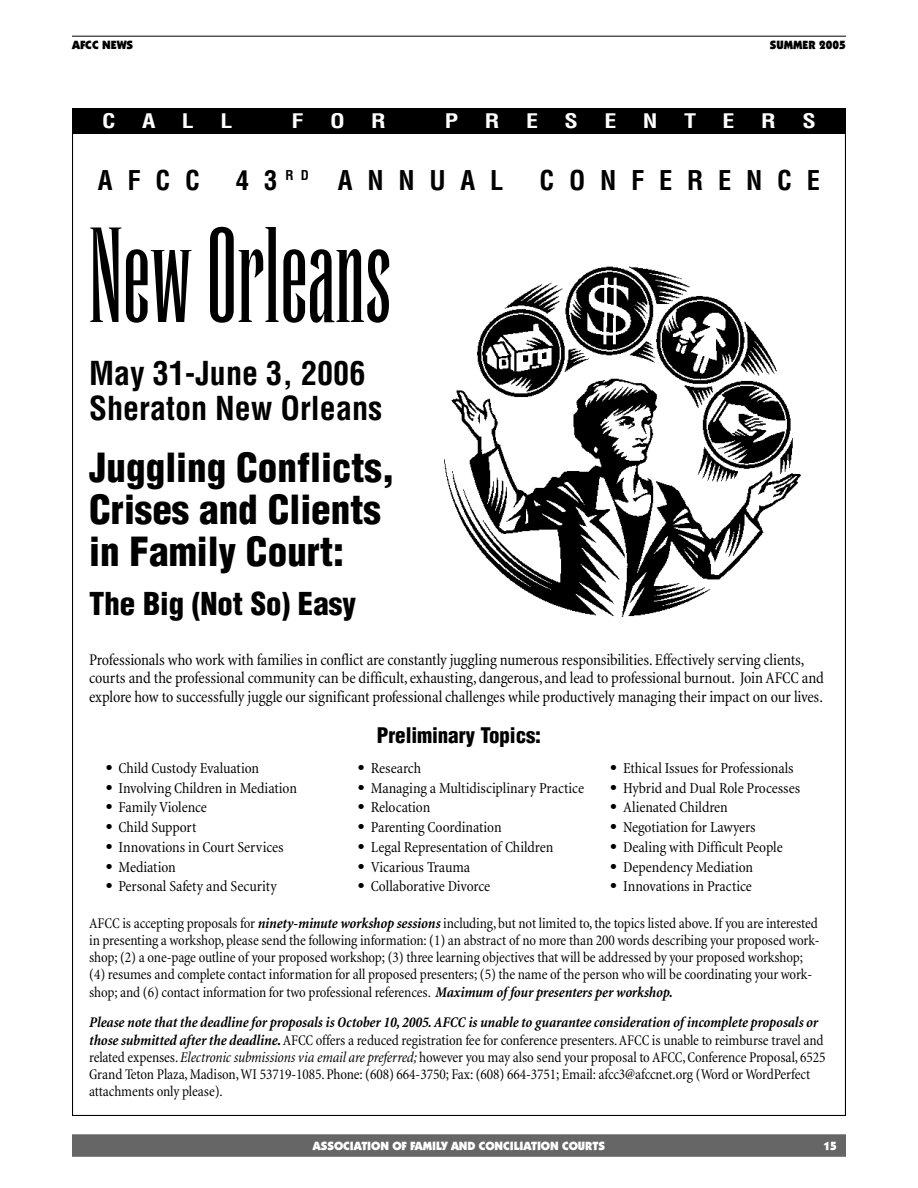
<style>
.page{position:relative;width:918px;height:1188px;background:#fff}
.page>*{position:absolute;margin:0;border:0;box-sizing:border-box;transform-origin:0 0}
.t1{font:condensed 118.95px "Runic";letter-spacing:-.005em;color:#000}
.t2{font:900 condensed 39.15px/42px "Helvetica";color:#000}
.t3{font:700 condensed 32.25px/35px "Helvetica";color:#000}
.t4{font:900 condensed 30.75px "Helvetica";color:#000}
.t5{font:700 condensed 26.55px "Helvetica";letter-spacing:.555em;color:#000}
.t6{font:900 condensed 21px "Helvetica";letter-spacing:-.005em;color:#000}
.t7{font:700 condensed 19.65px "Helvetica";color:#fff;scale:1.23 1}
.t8{font:condensed 16.5px/18.8px "Minion";letter-spacing:-.01em;color:#000}
.t9{font:condensed 15.45px "Minion";letter-spacing:-.005em;color:#000}
.t10{font:condensed 15px/17.2px "Minion";letter-spacing:-.005em;color:#000}
.t11{font:900 12px "Itc Kabel";letter-spacing:-.005em;color:#fff}
.t12{font:900 12px "Itc Kabel";color:#000}
.s1{font-family:"Helvetica";font-weight:700;font-stretch:normal}
.s2{font-weight:700;font-style:italic}
.s3{font-weight:700}
.s4{font-style:italic}
</style>
<div class="page">
<div style="left:72px;top:1134px;width:774px;height:23px;background:#666"></div>
<hr style="left:72px;top:36px;width:774px;height:1px;background:#000">
<img style="left:444px;top:266px;width:357px;height:351px">
<div style="left:72px;top:108px;width:774px;height:25px;background:#000"></div>
<p class="t12" style="left:72px;top:40px;width:63px">AFCC NEWS</p>
<p class="t12" style="left:770px;top:40px;width:78px">SUMMER 2005</p>
<h3 class="t7" style="left:102px;top:113px;width:12px">C</h3>
<h3 class="t7" style="left:142px;top:113px;width:12px">A</h3>
<h3 class="t7" style="left:182px;top:113px;width:11px">L</h3>
<h3 class="t7" style="left:220px;top:113px;width:11px">L</h3>
<h3 class="t7" style="left:292px;top:113px;width:11px">F</h3>
<h3 class="t7" style="left:330px;top:113px;width:13px">O</h3>
<h3 class="t7" style="left:371px;top:113px;width:13px">R</h3>
<h3 class="t7" style="left:445px;top:113px;width:12px">P</h3>
<h3 class="t7" style="left:485px;top:113px;width:13px">R</h3>
<h3 class="t7" style="left:526px;top:113px;width:11px">E</h3>
<h3 class="t7" style="left:565px;top:113px;width:12px">S</h3>
<h3 class="t7" style="left:604px;top:113px;width:11px">E</h3>
<h3 class="t7" style="left:643px;top:113px;width:13px">N</h3>
<h3 class="t7" style="left:684px;top:113px;width:11px">T</h3>
<h3 class="t7" style="left:723px;top:113px;width:11px">E</h3>
<h3 class="t7" style="left:761px;top:113px;width:13px">R</h3>
<h3 class="t7" style="left:802px;top:113px;width:12px">S</h3>
<h3 class="t5" style="left:98px;top:170px;width:103px">AFCC</h3>
<h3 class="t5" style="left:236px;top:170px;width:269px">43<sup>RD</sup> ANNUAL</h3>
<h3 class="t5" style="left:539px;top:170px;width:282px">CONFERENCE</h3>
<h1 class="t1" style="left:89px;top:227px;width:304px">New Orleans</h1>
<h3 class="t3" style="left:89px;top:358px;width:295px">May 31-June 3, 2006<br>Sheraton New Orleans</h3>
<h2 class="t2" style="left:89px;top:450px;width:307px">Juggling Conflicts,<br>Crises and Clients in Family Court:</h2>
<h3 class="t4" style="left:89px;top:592px;width:268px">The Big (Not So) Easy</h3>
<p class="t8" style="left:89px;top:652px;width:736px">Professionals who work with families in conflict are constantly juggling numerous responsibilities. Effectively serving clients, courts and the professional community can be difficult, exhausting,dangerous, and lead to professional burnout. Join AFCC and explore how to successfully juggle our significant professional challenges while productively managing their impact on our lives.</p>
<h3 class="t6" style="left:377px;top:727px;width:166px">Preliminary Topics:</h3>
<p class="t9" style="left:106px;top:762px;width:154px"><span class="s1">•</span> Child Custody Evaluation</p>
<p class="t9" style="left:106px;top:782px;width:192px"><span class="s1">•</span> Involving Children in Mediation</p>
<p class="t9" style="left:106px;top:802px;width:102px"><span class="s1">•</span> Family Violence</p>
<p class="t9" style="left:106px;top:821px;width:92px"><span class="s1">•</span> Child Support</p>
<p class="t9" style="left:106px;top:841px;width:179px"><span class="s1">•</span> Innovations in Court Services</p>
<p class="t9" style="left:106px;top:861px;width:71px"><span class="s1">•</span> Mediation</p>
<p class="t9" style="left:106px;top:880px;width:172px"><span class="s1">•</span> Personal Safety and Security</p>
<p class="t9" style="left:359px;top:762px;width:64px"><span class="s1">•</span> Research</p>
<p class="t9" style="left:359px;top:782px;width:227px"><span class="s1">•</span> Managing a Multidisciplinary Practice</p>
<p class="t9" style="left:359px;top:802px;width:73px"><span class="s1">•</span> Relocation</p>
<p class="t9" style="left:359px;top:821px;width:144px"><span class="s1">•</span> Parenting Coordination</p>
<p class="t9" style="left:359px;top:841px;width:196px"><span class="s1">•</span> Legal Representation of Children</p>
<p class="t9" style="left:359px;top:861px;width:113px"><span class="s1">•</span> Vicarious Trauma</p>
<p class="t9" style="left:359px;top:880px;width:133px"><span class="s1">•</span> Collaborative Divorce</p>
<p class="t9" style="left:611px;top:762px;width:184px"><span class="s1">•</span> Ethical Issues for Professionals</p>
<p class="t9" style="left:611px;top:782px;width:191px"><span class="s1">•</span> Hybrid and Dual Role Processes</p>
<p class="t9" style="left:611px;top:802px;width:118px"><span class="s1">•</span> Alienated Children</p>
<p class="t9" style="left:611px;top:821px;width:146px"><span class="s1">•</span> Negotiation for Lawyers</p>
<p class="t9" style="left:611px;top:841px;width:173px"><span class="s1">•</span> Dealing with Difficult People</p>
<p class="t9" style="left:611px;top:861px;width:144px"><span class="s1">•</span> Dependency Mediation</p>
<p class="t9" style="left:611px;top:880px;width:143px"><span class="s1">•</span> Innovations in Practice</p>
<p class="t10" style="left:89px;top:916px;width:732px">AFCC is accepting proposals for <span class="s2">ninety-minute workshop sessions</span> including, but not limited to, the topics listed above. If you are interested in presenting a workshop, please send the following information: (1) an abstract of no more than 200 words describing your proposed work&shy;shop; (2) a one-page outline of your proposed workshop; (3) three learning objectives that will be addressed by your proposed workshop; (4) resumes and complete contact information for all proposed presenters; (5) the name of the person who will be coordinating your work&shy;shop; and (6) contact information for two professional references. <span class="s2">Maximum of four presenters per workshop.</span></p>
<p class="t10" style="left:89px;top:1015px;width:738px"><span class="s2">Please note that the deadline for proposals is October 10, 2005. AFCC is unable to guarantee consideration of incomplete proposals or those submitted after the deadline</span><span class="s3">.</span> AFCC offers a reduced registration fee for conference presenters.AFCC is unable to reimburse travel and related expenses.<span class="s4">Electronic submissions via email are preferred;</span> however you may also send your proposal to AFCC, Conference Proposal, 6525<br>Grand Teton Plaza, Madison,WI 53719-1085. Phone: (608) 664-3750; Fax: (608) 664-3751; Email: afcc3@afccnet.org (Word or WordPerfect attachments only please).</p>
<p class="t11" style="left:313px;top:1141px;width:294px">ASSOCIATION OF FAMILY AND CONCILIATION COURTS</p>
<p class="t11" style="left:824px;top:1141px;width:15px">15</p>
</div>
